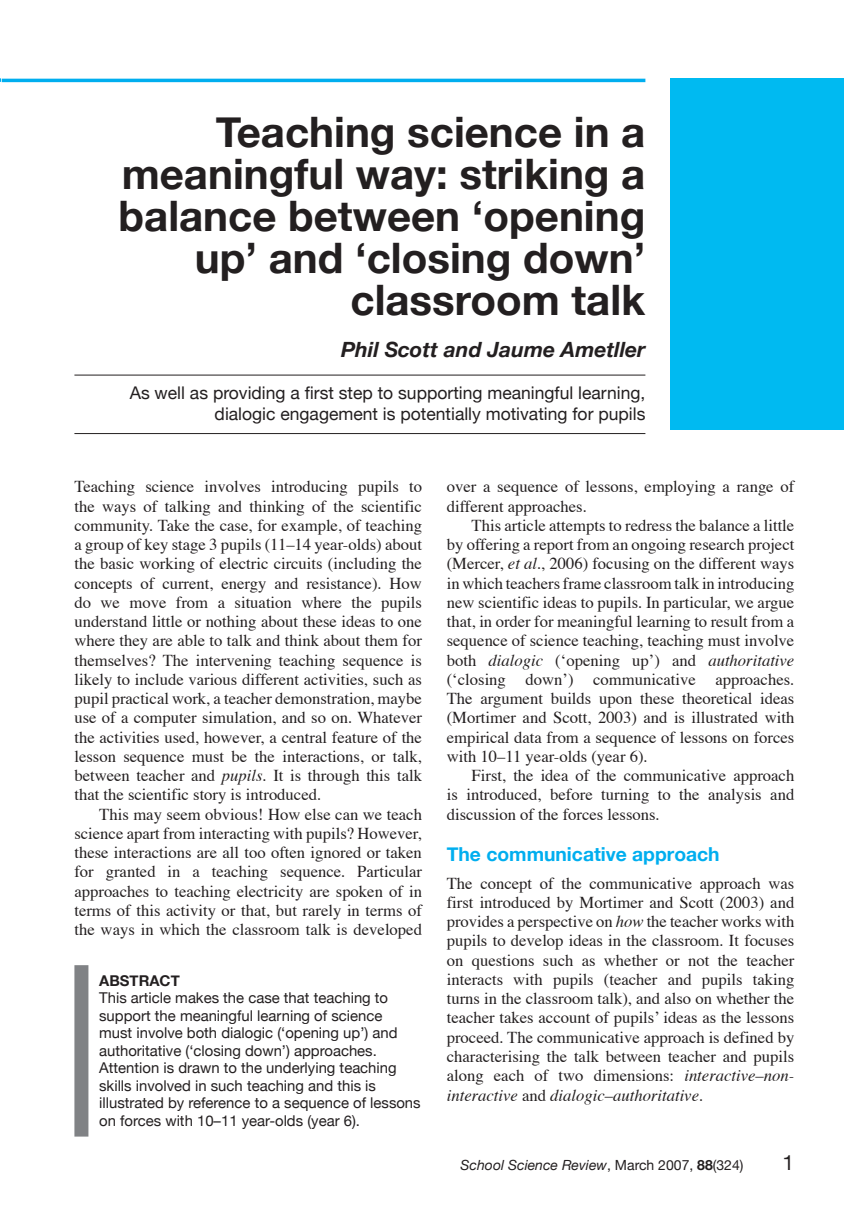
<style>
.page{position:relative;width:844px;height:1216px;background:#fff}
.page>*{position:absolute;margin:0;border:0;box-sizing:border-box;transform-origin:0 0}
.t1{font:700 42px/42px "Helvetica Neue";color:#231f20;text-align:right}
.t2{font:italic 700 21px "Helvetica Neue";color:#231f20}
.t3{font:700 19.25px "Helvetica Neue";color:#00aeef}
.t4{font:17.5px/21px "Helvetica Neue";color:#231f20;text-align:right}
.t5{font:16.62px/19.2px "Times";color:#231f20;text-align:justify}
.t6{font:14.88px/17.5px "Helvetica Neue";color:#231f20}
.t7{font:700 14.88px "Helvetica Neue";color:#231f20}
.t8{font:italic 14px "Helvetica Neue";color:#231f20}
.s1{font-style:italic}
.s2{font-style:normal}
.s3{font-weight:700;font-style:normal}
</style>
<div class="page">
<hr style="left:2px;top:79px;width:841px;height:3px;background:#00aeef">
<div style="left:646px;top:73px;width:54px;height:12px;background:#fff"></div>
<div style="left:670px;top:79px;width:173px;height:351px;background:#00baf1"></div>
<div style="left:74px;top:965px;width:14px;height:171px;background:#808285"></div>
<hr style="left:74px;top:375px;width:571px;height:1px;background:#231f20">
<hr style="left:74px;top:433px;width:571px;height:1px;background:#231f20">
<h1 class="t1" style="left:118px;top:110px;width:528px">Teaching science in a meaningful way: striking a balance between ‘opening up’ and ‘closing down’ classroom talk</h1>
<p class="t2" style="left:341px;top:337px;width:306px">Phil Scott and Jaume Ametller</p>
<p class="t4" style="left:130px;top:382px;width:517px">As well as providing a first step to supporting meaningful learning, dialogic engagement is potentially motivating for pupils</p>
<p class="t5" style="left:74px;top:475px;width:349px">Teaching science involves introducing pupils to the ways of talking and thinking of the scientific community. Take the case, for example, of teaching a group of key stage 3 pupils (11–14 year-olds) about the basic working of electric circuits (including the concepts of current, energy and resistance). How do we move from a situation where the pupils understand little or nothing about these ideas to one where they are able to talk and think about them for themselves? The intervening teaching sequence is likely to include various different activities, such as pupil practical work, a teacher demonstration, maybe use of a computer simulation, and so on. Whatever the activities used, however, a central feature of the lesson sequence must be the interactions, or talk, between teacher and <span class="s1">pupils</span>. It is through this talk that the scientific story is introduced.</p>
<p class="t5" style="left:74px;top:803px;width:349px;text-indent:25px">This may seem obvious! How else can we teach science apart from interacting with pupils? However, these interactions are all too often ignored or taken for granted in a teaching sequence. Particular approaches to teaching electricity are spoken of in terms of this activity or that, but rarely in terms of the ways in which the classroom talk is developed</p>
<p class="t7" style="left:99px;top:971px;width:82px">ABSTRACT</p>
<p class="t6" style="left:99px;top:988px;width:323px">This article makes the case that teaching to support the meaningful learning of science<br>must involve both dialogic (‘opening up’) and authoritative (‘closing down’) approaches.<br>Attention is drawn to the underlying teaching skills involved in such teaching and this is illustrated by reference to a sequence of lessons on forces with 10–11 year-olds (year 6).</p>
<p class="t5" style="left:446px;top:475px;width:349px">over a sequence of lessons, employing a range of different approaches.</p>
<p class="t5" style="left:446px;top:514px;width:349px;text-indent:25px">This article attempts to redress the balance a little by offering a report from an ongoing research project (Mercer, <span class="s1">et al</span>., 2006) focusing on the different ways in which teachers frame classroom talk in introducing new scientific ideas to pupils. In particular, we argue that, in order for meaningful learning to result from a sequence of science teaching, teaching must involve both <span class="s1">dialogic</span> (‘opening up’) and <span class="s1">authoritative </span>(‘closing down’) communicative approaches.<br>The argument builds upon these theoretical ideas (Mortimer and Scott, 2003) and is illustrated with empirical data from a sequence of lessons on forces with 10–11 year-olds (year 6).</p>
<p class="t5" style="left:446px;top:764px;width:349px;text-indent:25px">First, the idea of the communicative approach is introduced, before turning to the analysis and discussion of the forces lessons.</p>
<p class="t3" style="left:446px;top:842px;width:274px">The communicative approach</p>
<p class="t5" style="left:446px;top:872px;width:349px">The concept of the communicative approach was first introduced by Mortimer and Scott (2003) and provides a perspective on <span class="s1">how</span> the teacher works with pupils to develop ideas in the classroom. It focuses on questions such as whether or not the teacher interacts with pupils (teacher and pupils taking turns in the classroom talk), and also on whether the teacher takes account of pupils’ ideas as the lessons proceed. The communicative approach is defined by characterising the talk between teacher and pupils along each of two dimensions: <span class="s1">interactive–non&shy;interactive</span> and <span class="s1">dialogic–authoritative</span>.</p>
<p class="t8" style="left:460px;top:1156px;width:284px">School Science Review<span class="s2">, March 2007,</span> <span class="s3">88</span><span class="s2">(324)</span></p>
</div>
